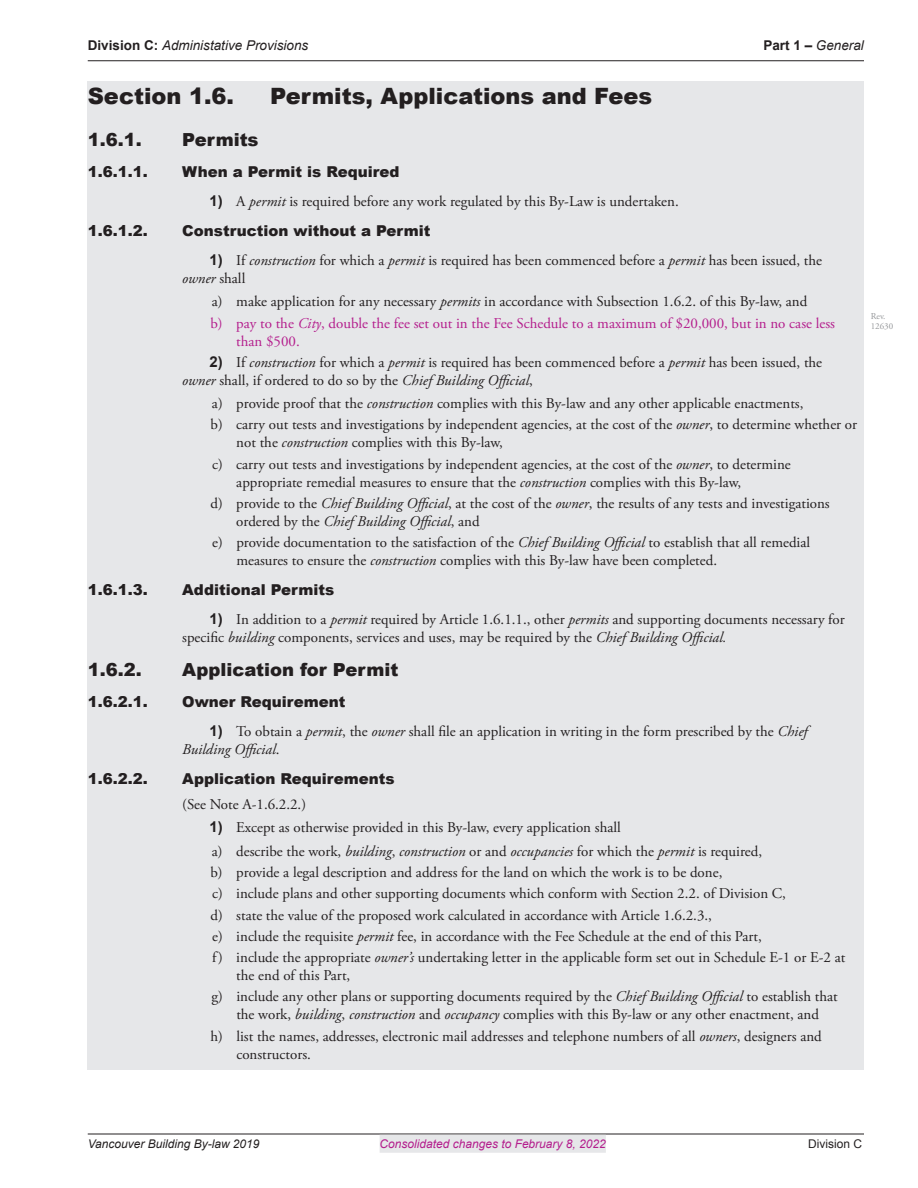
<style>
.page{position:relative;width:918px;height:1188px;background:#fff}
.page>*{position:absolute;margin:0;border:0;box-sizing:border-box;transform-origin:0 0}
.t1{font:900 22.5px "Arial";color:#231f20}
.t2{font:900 18px "Arial";color:#231f20}
.t3{font:15px/21.3px "Adobe Garamond Pro";color:#231f20}
.t4{font:900 15px "Arial";color:#231f20}
.t5{font:15px "Adobe Garamond Pro";color:#b41e8d}
.t6{font:italic 13.5px "Arial";color:#231f20}
.t7{font:italic 12px "Arial";color:#b41e8d}
.t8{font:italic 12px "Arial";color:#231f20}
.t9{font:12px "Arial";color:#231f20}
.t10{font:9px/10.8px "Adobe Garamond Pro";color:#939598}
.s1{font-weight:700;font-style:normal}
.s2{font-family:"Arial";font-weight:700}
.s3{font-style:italic}
.s4{color:#b41e8d}
.s5{font-style:italic;color:#b41e8d}
</style>
<div class="page">
<hr style="left:88px;top:60px;width:776px;height:1px;background:#231f20">
<hr style="left:88px;top:1134px;width:776px;height:1px;background:#231f20">
<div style="left:380px;top:1135px;width:226px;height:18px;background:#e6e7e9"></div>
<div style="left:88px;top:81px;width:776px;height:42px;background:#e6e7e9"></div>
<div style="left:88px;top:122px;width:776px;height:38px;background:#e6e7e9"></div>
<div style="left:88px;top:156px;width:776px;height:38px;background:#e6e7e9"></div>
<div style="left:88px;top:189px;width:776px;height:28px;background:#e6e7e9"></div>
<div style="left:88px;top:215px;width:776px;height:38px;background:#e6e7e9"></div>
<div style="left:88px;top:248px;width:776px;height:46px;background:#e6e7e9"></div>
<div style="left:88px;top:291px;width:776px;height:24px;background:#e6e7e9"></div>
<div style="left:88px;top:312px;width:776px;height:42px;background:#e6e7e9"></div>
<div style="left:88px;top:349px;width:776px;height:46px;background:#e6e7e9"></div>
<div style="left:88px;top:393px;width:776px;height:24px;background:#e6e7e9"></div>
<div style="left:88px;top:414px;width:776px;height:42px;background:#e6e7e9"></div>
<div style="left:88px;top:454px;width:776px;height:41px;background:#e6e7e9"></div>
<div style="left:88px;top:493px;width:776px;height:41px;background:#e6e7e9"></div>
<div style="left:88px;top:532px;width:776px;height:44px;background:#e6e7e9"></div>
<div style="left:88px;top:574px;width:776px;height:38px;background:#e6e7e9"></div>
<div style="left:88px;top:607px;width:776px;height:46px;background:#e6e7e9"></div>
<div style="left:88px;top:652px;width:776px;height:39px;background:#e6e7e9"></div>
<div style="left:88px;top:686px;width:776px;height:38px;background:#e6e7e9"></div>
<div style="left:88px;top:719px;width:776px;height:46px;background:#e6e7e9"></div>
<div style="left:88px;top:763px;width:776px;height:38px;background:#e6e7e9"></div>
<div style="left:88px;top:792px;width:776px;height:28px;background:#e6e7e9"></div>
<div style="left:88px;top:815px;width:776px;height:28px;background:#e6e7e9"></div>
<div style="left:88px;top:841px;width:776px;height:23px;background:#e6e7e9"></div>
<div style="left:88px;top:862px;width:776px;height:24px;background:#e6e7e9"></div>
<div style="left:88px;top:883px;width:776px;height:24px;background:#e6e7e9"></div>
<div style="left:88px;top:904px;width:776px;height:24px;background:#e6e7e9"></div>
<div style="left:88px;top:926px;width:776px;height:23px;background:#e6e7e9"></div>
<div style="left:88px;top:947px;width:776px;height:42px;background:#e6e7e9"></div>
<div style="left:88px;top:986px;width:776px;height:42px;background:#e6e7e9"></div>
<div style="left:88px;top:1025px;width:776px;height:44px;background:#e6e7e9"></div>
<p class="t6" style="left:88px;top:37px;width:222px"><span class="s1">Division C:</span> Administative Provisions</p>
<p class="t6" style="left:763px;top:37px;width:102px"><span class="s1">Part 1 –</span> General</p>
<h1 class="t1" style="left:88px;top:79px;width:148px">Section 1.6.</h1>
<h1 class="t1" style="left:270px;top:79px;width:384px">Permits, Applications and Fees</h1>
<p class="t2" style="left:88px;top:126px;width:55px">1.6.1.</p>
<p class="t2" style="left:182px;top:126px;width:78px">Permits</p>
<p class="t4" style="left:88px;top:161px;width:61px">1.6.1.1.</p>
<p class="t4" style="left:182px;top:161px;width:219px">When a Permit is Required</p>
<p class="t3" style="left:209px;top:191px;width:471px"><span class="s2">1)</span> A <span class="s3">permit</span> is required before any work regulated by this By-Law is undertaken.</p>
<p class="t4" style="left:88px;top:220px;width:61px">1.6.1.2.</p>
<p class="t4" style="left:182px;top:220px;width:250px">Construction without a Permit</p>
<p class="t3" style="left:182px;top:252px;width:641px;line-height:18px;text-indent:27px"><span class="s2">1)</span> If <span class="s3">construction</span> for which a <span class="s3">permit</span> is required has been commenced before a <span class="s3">permit</span> has been issued, the <span class="s3">owner</span> shall</p>
<p class="t3" style="left:211px;top:291px;width:626px">a) make application for any necessary <span class="s3">permits</span> in accordance with Subsection 1.6.2. of this By-law, and<br><span class="s4">b) pay to the</span> <span class="s5">City</span><span class="s4">, double the fee set out in the Fee Schedule to a maximum of $20,000, but in no case less</span></p>
<p class="t5" style="left:236px;top:332px;width:65px">than $500.</p>
<p class="t3" style="left:182px;top:354px;width:641px;line-height:18px;text-indent:27px"><span class="s2">2)</span> If <span class="s3">construction</span> for which a <span class="s3">permit</span> is required has been commenced before a <span class="s3">permit</span> has been issued, the <span class="s3">owner</span> shall, if ordered to do so by the <span class="s3">Chief Building Official</span>,</p>
<p class="t3" style="left:211px;top:393px;width:648px">a) provide proof that the <span class="s3">construction</span> complies with this By-law and any other applicable enactments,<br>b) carry out tests and investigations by independent agencies, at the cost of the <span class="s3">owner</span>, to determine whether or</p>
<p class="t3" style="left:212px;top:433px;width:580px;text-indent:24px">not the <span class="s3">construction</span> complies with this By-law,<br>c) carry out tests and investigations by independent agencies, at the cost of the <span class="s3">owner</span>, to determine</p>
<p class="t3" style="left:210px;top:472px;width:621px;text-indent:26px">appropriate remedial measures to ensure that the <span class="s3">construction</span> complies with this By-law,<br>d) provide to the <span class="s3">Chief Building Official</span>, at the cost of the <span class="s3">owner</span>, the results of any tests and investigations</p>
<p class="t3" style="left:212px;top:511px;width:600px;text-indent:24px">ordered by the <span class="s3">Chief Building Official</span>, and<br>e) provide documentation to the satisfaction of the <span class="s3">Chief Building Official</span> to establish that all remedial</p>
<p class="t3" style="left:236px;top:550px;width:482px">measures to ensure the <span class="s3">construction</span> complies with this By-law have been completed.</p>
<p class="t4" style="left:88px;top:579px;width:61px">1.6.1.3.</p>
<p class="t4" style="left:182px;top:579px;width:154px">Additional Permits</p>
<p class="t3" style="left:182px;top:611px;width:664px;line-height:18px;text-indent:27px"><span class="s2">1)</span> In addition to a <span class="s3">permit</span> required by Article 1.6.1.1., other <span class="s3">permits</span> and supporting documents necessary for specific <span class="s3">building</span> components, services and uses, may be required by the <span class="s3">Chief Building Official.</span></p>
<p class="t2" style="left:88px;top:656px;width:55px">1.6.2.</p>
<p class="t2" style="left:182px;top:656px;width:218px">Application for Permit</p>
<p class="t4" style="left:88px;top:691px;width:61px">1.6.2.1.</p>
<p class="t4" style="left:182px;top:691px;width:165px">Owner Requirement</p>
<p class="t3" style="left:182px;top:723px;width:627px;line-height:18px;text-indent:27px"><span class="s2">1)</span> To obtain a <span class="s3">permit</span>, the <span class="s3">owner</span> shall file an application in writing in the form prescribed by the <span class="s3">Chief<br>Building Official</span>.</p>
<p class="t4" style="left:88px;top:768px;width:61px">1.6.2.2.</p>
<p class="t4" style="left:182px;top:768px;width:214px">Application Requirements</p>
<p class="t3" style="left:182px;top:794px;width:125px">(See Note A-1.6.2.2.)</p>
<p class="t3" style="left:209px;top:817px;width:554px;line-height:23.4px"><span class="s2">1)</span> Except as otherwise provided in this By-law, every application shall<br>a) describe the work, <span class="s3">building</span>, <span class="s3">construction</span> or and <span class="s3">occupancies</span> for which the <span class="s3">permit</span> is required,</p>
<p class="t3" style="left:210px;top:862px;width:637px">b) provide a legal description and address for the land on which the work is to be done,<br>c) include plans and other supporting documents which conform with Section 2.2. of Division C,<br>d) state the value of the proposed work calculated in accordance with Article 1.6.2.3.,<br>e) include the requisite <span class="s3">permit</span> fee, in accordance with the Fee Schedule at the end of this Part,<br>f) include the appropriate <span class="s3">owner’s</span> undertaking letter in the applicable form set out in Schedule E-1 or E-2 at</p>
<p class="t3" style="left:211px;top:965px;width:628px;text-indent:25px">the end of this Part,<br>g) include any other plans or supporting documents required by the <span class="s3">Chief Building Official</span> to establish that</p>
<p class="t3" style="left:210px;top:1004px;width:613px;text-align:right">the work, <span class="s3">building</span>, <span class="s3">construction</span> and <span class="s3">occupancy</span> complies with this By-law or any other enactment, and<br>h) list the names, addresses, electronic mail addresses and telephone numbers of all <span class="s3">owners</span>, designers and</p>
<p class="t3" style="left:236px;top:1044px;width:76px">constructors.</p>
<p class="t10" style="left:871px;top:311px;width:24px">Rev.<br>12630</p>
<p class="t8" style="left:88px;top:1136px;width:173px">Vancouver Building By-law 2019</p>
<p class="t7" style="left:380px;top:1136px;width:228px">Consolidated changes to February 8, 2022</p>
<p class="t9" style="left:808px;top:1135px;width:55px">Division C</p>
</div>
